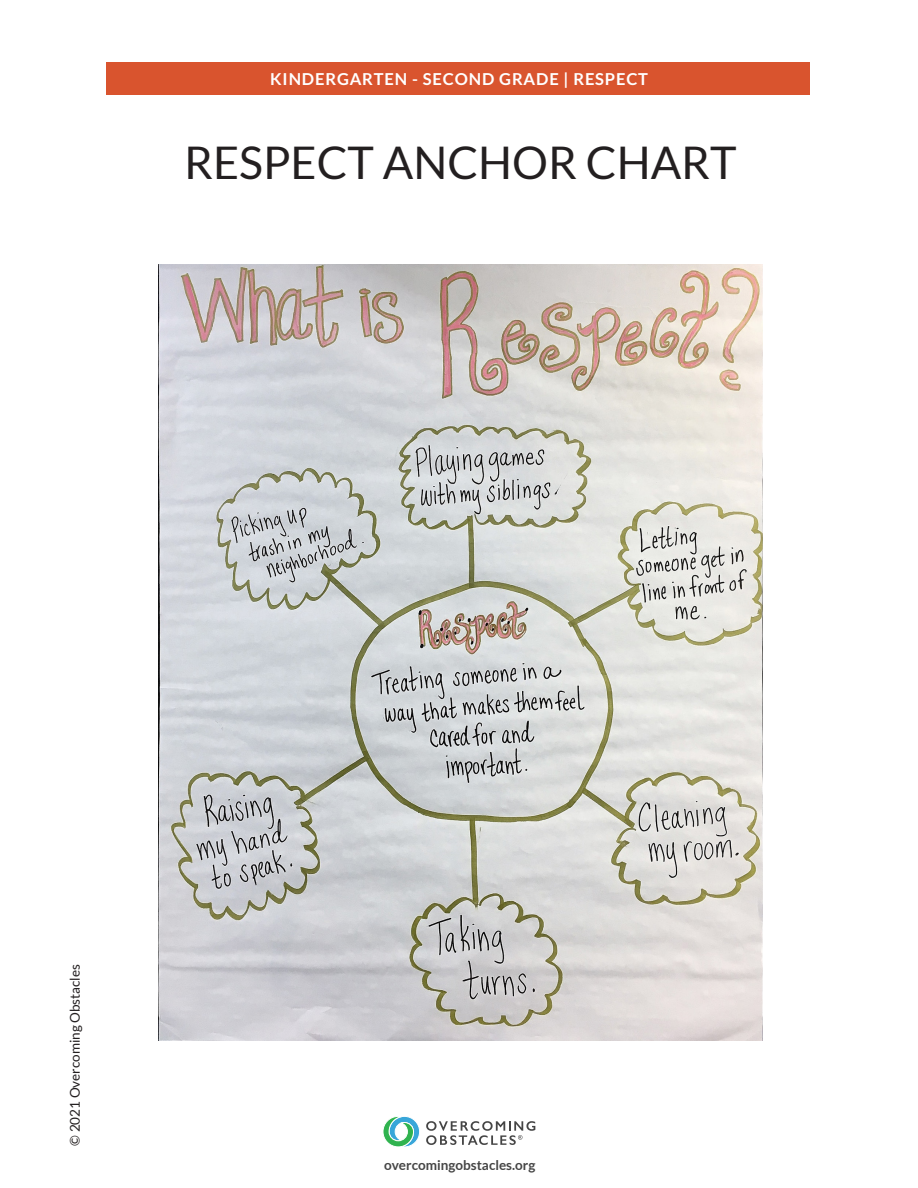
<style>
.page{position:relative;width:918px;height:1188px;background:#fff}
.page>*{position:absolute;margin:0;border:0;box-sizing:border-box;transform-origin:0 0}
.LT{font:45px "Lato";color:#231f20}
.t1{font:700 16.5px "Lato";letter-spacing:.05em;color:#fff}
.t2{font:13.5px "Lato";color:#231f20}
.t3{font:700 13.5px "Lato";color:#454545}
</style>
<div class="page">
<div style="left:106px;top:62px;width:704px;height:33px;background:#d9542e"></div>
<img style="left:159px;top:265px;width:603px;height:775px">
<svg style="left:383px;top:1116px;width:37px;height:31px"></svg>
<svg style="left:426px;top:1121px;width:109px;height:24px"></svg>
<p class="t1" style="left:270px;top:70px;width:379px">KINDERGARTEN - SECOND GRADE | RESPECT</p>
<p class="LT" style="left:184px;top:137px;width:554px">RESPECT ANCHOR CHART</p>
<p class="t2" style="left:67px;top:1146px;width:183px;rotate:-90deg">© 2021 Overcoming Obstacles</p>
<p class="t3" style="left:384px;top:1158px;width:153px">overcomingobstacles.org</p>
</div>
